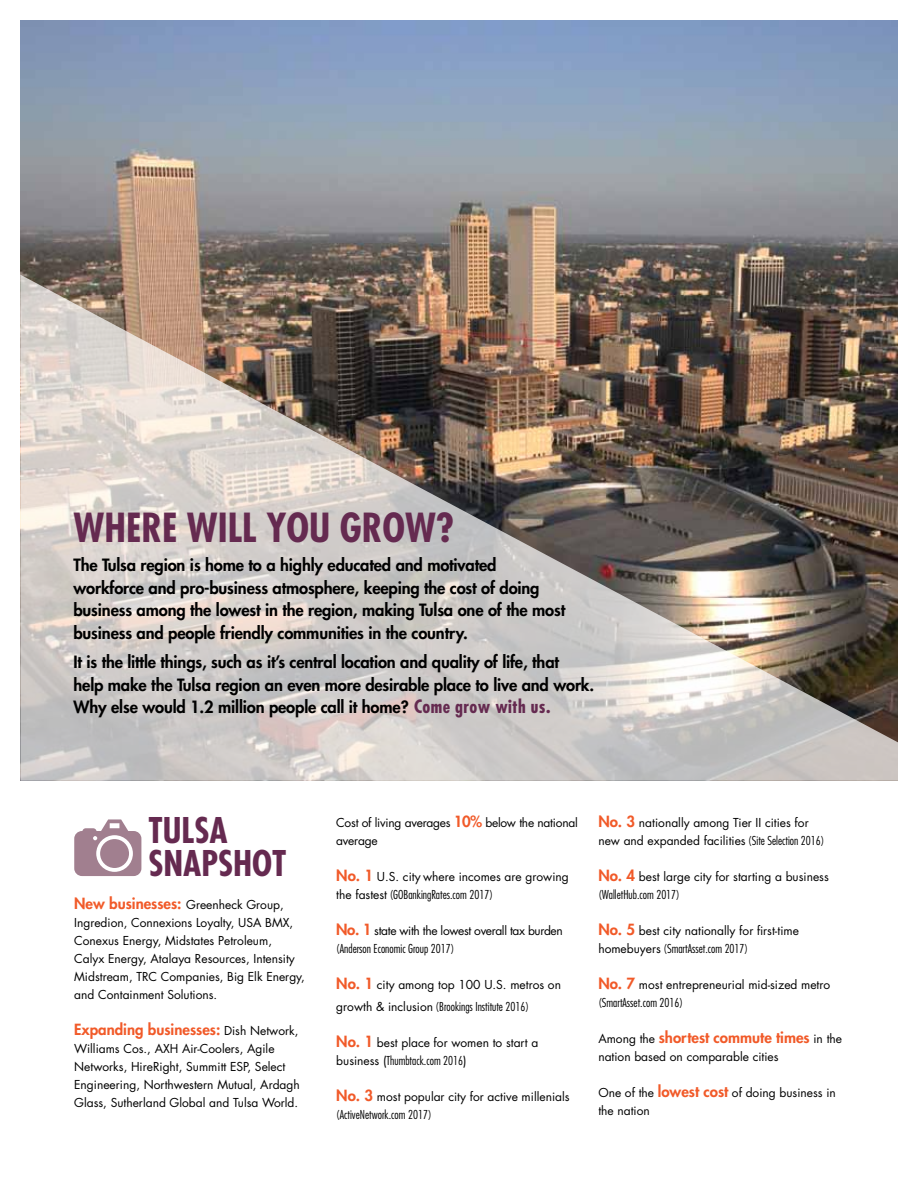
<style>
.page{position:relative;width:918px;height:1188px;background:#fff}
.page>*{position:absolute;margin:0;border:0;box-sizing:border-box;transform-origin:0 0}
.t1{font:700 condensed 39px "Futura Std";color:#652a50}
.t2{font:700 condensed 34.5px/33px "Futura Std";letter-spacing:-.005em;color:#652a50}
.t3{font:800 16.5px/22.5px "Futura Std";letter-spacing:-.01em;color:#000}
.t4{font:800 15px "Futura Std";color:#f15a29}
.t5{font:12px/18px "Futura Std";color:#000}
.t6{font:12px/18px "Futura Std";letter-spacing:-.03em;color:#000}
.t7{font:12px/18px "Futura Std";letter-spacing:-.02em;color:#000}
.s1{font-weight:700;font-stretch:condensed;font-size:18px;color:#652a50}
.s2{font-weight:800;font-size:15px;color:#f15a29}
.s3{font-weight:400;font-size:12px;color:#000}
.s4{font-weight:300;font-stretch:condensed}
</style>
<div class="page">
<img style="left:20px;top:20px;width:878px;height:255px">
<img style="left:20px;top:275px;width:878px;height:506px">
<svg style="left:74px;top:819px;width:67px;height:57px"></svg>
<h1 class="t1" style="left:74px;top:503px;width:382px">WHERE WILL YOU GROW?</h1>
<p class="t3" style="left:74px;top:554px;width:493px">The Tulsa region is home to a highly educated and motivated workforce and pro-business atmosphere, keeping the cost of doing business among the lowest in the region, making Tulsa one of the most business and people friendly communities in the country.</p>
<h3 class="t3" style="left:74px;top:651px;width:522px">It is the little things, such as it’s central location and quality of life, that<br>help make the Tulsa region an even more desirable place to live and work.<br>Why else would 1.2 million people call it home? <span class="s1">COME GROW WITH US.</span></h3>
<h2 class="t2" style="left:148px;top:814px;width:136px">TULSA<br>SNAPSHOT</h2>
<p class="t5" style="left:74px;top:895px;width:232px"><span class="s2">New businesses:</span> Greenheck Group, Ingredion, Connexions Loyalty, USA BMX, Conexus Energy, Midstates Petroleum, Calyx Energy, Atalaya Resources, Intensity Midstream, TRC Companies, Big Elk Energy, and Containment Solutions.</p>
<p class="t4" style="left:74px;top:1020px;width:226px">Expanding businesses: <span class="s3">Dish Network,</span></p>
<p class="t5" style="left:74px;top:1039px;width:227px">Williams Cos., AXH Air-Coolers, Agile Networks, HireRight, Summitt ESP, Select Engineering, Northwestern Mutual, Ardagh Glass, Sutherland Global and Tulsa World.</p>
<p class="t7" style="left:336px;top:813px;width:243px">Cost of living averages <span class="s2">10%</span> below the national average</p>
<p class="t5" style="left:336px;top:867px;width:234px"><span class="s2">No. 1</span> U.S. city where incomes are growing the fastest <span class="s4">(GOBankingRates.com 2017)</span></p>
<p class="t6" style="left:336px;top:921px;width:228px"><span class="s2">No. 1</span> state with the lowest overall tax burden <span class="s4">(Anderson Economic Group 2017)</span></p>
<p class="t5" style="left:336px;top:973px;width:226px;line-height:22.5px"><span class="s2">No. 1</span> city among top 100 U.S. metros on growth &amp; inclusion <span class="s4">(Brookings Institute 2016)</span></p>
<p class="t5" style="left:336px;top:1034px;width:204px"><span class="s2">No. 1</span> best place for women to start a business (<span class="s4">Thumbtack.com 2016</span>)</p>
<p class="t5" style="left:336px;top:1088px;width:235px"><span class="s2">No. 3</span> most popular city for active millenials <span class="s4">(ActiveNetwork.com 2017)</span></p>
<p class="t5" style="left:598px;top:813px;width:228px"><span class="s2">No. 3</span> nationally among Tier II cities for new and expanded facilities <span class="s4">(Site Selection 2016)</span></p>
<p class="t5" style="left:598px;top:867px;width:232px"><span class="s2">No. 4</span> best large city for starting a business <span class="s4">(WalletHub.com 2017)</span></p>
<p class="t5" style="left:598px;top:921px;width:202px"><span class="s2">No. 5</span> best city nationally for first-time homebuyers <span class="s4">(SmartAsset.com 2017)</span></p>
<p class="t5" style="left:598px;top:975px;width:233px"><span class="s2">No. 7</span> most entrepreneurial mid-sized metro <span class="s4">(SmartAsset.com 2016)</span></p>
<p class="t4" style="left:598px;top:1028px;width:245px"><span class="s3">Among the</span> shortest commute times <span class="s3">in the</span></p>
<p class="t5" style="left:598px;top:1047px;width:182px">nation based on comparable cities</p>
<p class="t5" style="left:598px;top:1083px;width:239px">One of the <span class="s2">lowest cost</span> of doing business in the nation</p>
</div>
